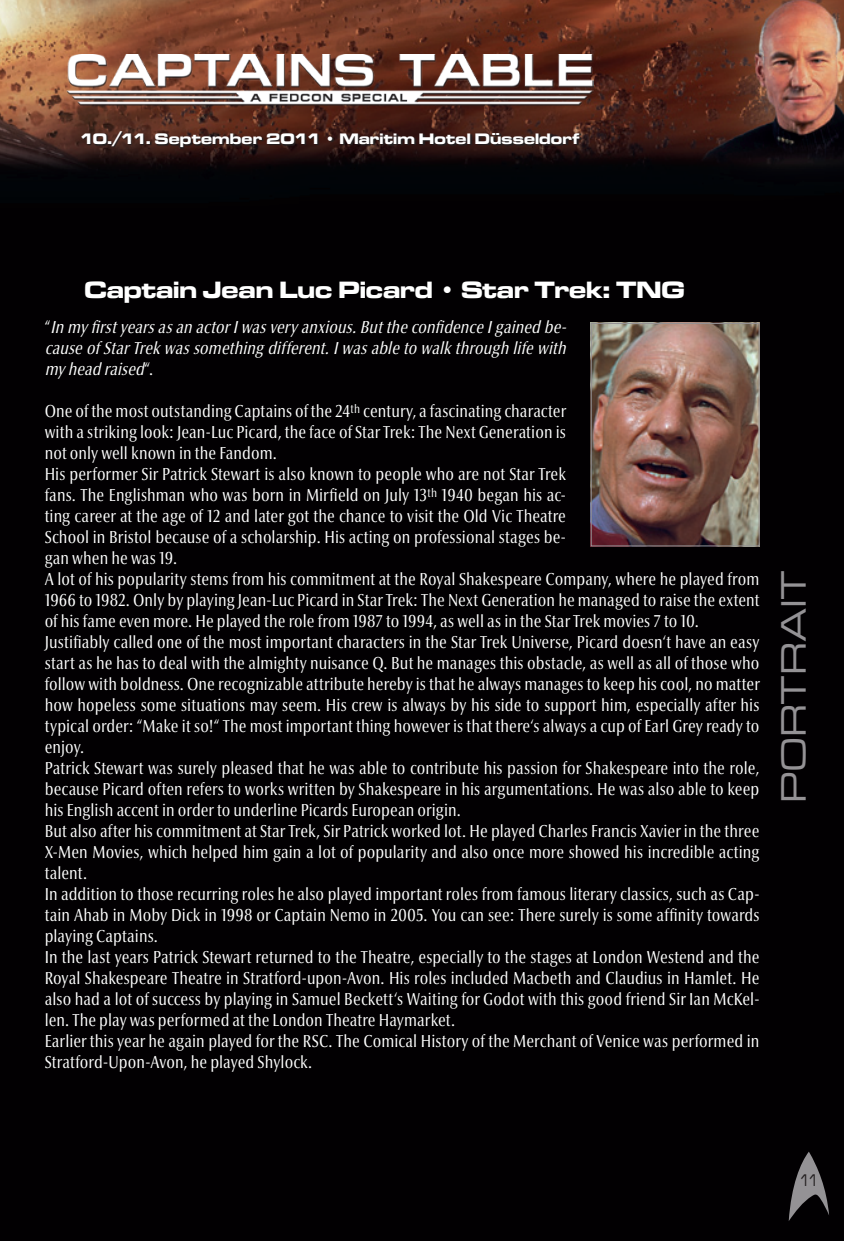
<style>
.page{position:relative;width:844px;height:1241px;background:#fff}
.page>*{position:absolute;margin:0;border:0;box-sizing:border-box;transform-origin:0 0}
.t1{font:500 36.75px "Microgramma Ext D";letter-spacing:.04em;color:#949295}
.t2{font:700 24.5px "Microgramma Ext D";color:#fff}
.t3{font:condensed 17.5px/21px "Optima Nova LT Pro";letter-spacing:.005em;color:#fff}
.t4{font:italic condensed 17.5px/21px "Optima Nova LT Pro";color:#fff;text-align:justify}
.t5{font:500 17.5px "Microgramma Ext D";color:#231f20;scale:.75 1}
.t6{font:700 15.75px "Microgramma Ext D";letter-spacing:.01em;color:#fff}
.s1{font-style:normal}
</style>
<div class="page">
<div style="left:0;top:0;width:843px;height:1240px;background:#020002"></div>
<svg style="left:788px;top:1151px;width:40px;height:69px"></svg>
<img style="left:0;top:0;width:843px;height:363px">
<svg style="left:82px;top:131px;width:499px;height:18px"></svg>
<img style="left:66px;top:55px;width:527px;height:51px">
<img style="left:592px;top:325px;width:165px;height:219px">
<div style="left:590px;top:323px;width:169px;height:223px;border:1px solid #949295"></div>
<p class="t6" style="left:80px;top:128px;width:501px">10./11. September 2011 • Maritim Hotel Düsseldorf</p>
<h2 class="t2" style="left:84px;top:273px;width:601px">Captain Jean Luc Picard • Star Trek: TNG</h2>
<p class="t4" style="left:45px;top:316px;width:527px"><span class="s1">“</span> In myfirstyearsasan actorIwasveryanxious.ButtheconfidenceIgained be&shy;causeof StarTrekwassomethingdifferent.Iwasableto walkthrough lifewith myhead raised<span class="s1">“ .</span></p>
<p class="t3" style="left:45px;top:400px;width:716px">One of the most outstanding Captains of the 24<sup>th</sup> century, a fascinating character<br>with a striking look: Jean-Luc Picard, the face of Star Trek: The Next Generation is<br>not only well known in the Fandom.<br>His performer Sir Patrick Stewart is also known to people who are not Star Trek<br>fans. The Englishman who was born in Mirfield on July 13<sup>th</sup> 1940 began his ac-<br>ting career at the age of 12 and later got the chance to visit the Old Vic Theatre<br>School in Bristol because of a scholarship. His acting on professional stages be-<br>gan when he was 19.<br>A lot of his popularity stems from his commitment at the Royal Shakespeare Company, where he played from 1966 to 1982. Only by playing Jean-Luc Picard in Star Trek: The Next Generation he managed to raise the extent of his fame even more. He played the role from 1987 to 1994, as well as in the Star Trek movies 7 to 10.<br>Justifiably called one of the most important characters in the Star Trek Universe, Picard doesn‘t have an easy start as he has to deal with the almighty nuisance Q. But he manages this obstacle, as well as all of those who follow with boldness. One recognizable attribute hereby is that he always manages to keep his cool, no matter how hopeless some situations may seem. His crew is always by his side to support him, especially after his typical order: “Make it so!“ The most important thing however is that there‘s always a cup of Earl Grey ready to enjoy.<br>Patrick Stewart was surely pleased that he was able to contribute his passion for Shakespeare into the role, because Picard often refers to works written by Shakespeare in his argumentations. He was also able to keep his English accent in order to underline Picards European origin.<br>But also after his commitment at Star Trek, Sir Patrick worked lot. He played Charles Francis Xavier in the three X-Men Movies, which helped him gain a lot of popularity and also once more showed his incredible acting talent.<br>In addition to those recurring roles he also played important roles from famous literary classics, such as Cap&shy;tain Ahab in Moby Dick in 1998 or Captain Nemo in 2005. You can see: There surely is some affinity towards playing Captains.<br>In the last years Patrick Stewart returned to the Theatre, especially to the stages at London Westend and the Royal Shakespeare Theatre in Stratford-upon-Avon. His roles included Macbeth and Claudius in Hamlet. He also had a lot of success by playing in Samuel Beckett‘s Waiting for Godot with this good friend Sir Ian McKel&shy;len. The play was performed at the London Theatre Haymarket.<br>Earlier this year he again played for the RSC. The Comical History of the Merchant of Venice was performed in Stratford-Upon-Avon, he played Shylock.</p>
<h1 class="t1" style="left:770px;top:801px;width:232px;rotate:-90deg">Portrait</h1>
<p class="t5" style="left:798px;top:1168px;width:28px">11</p>
</div>
